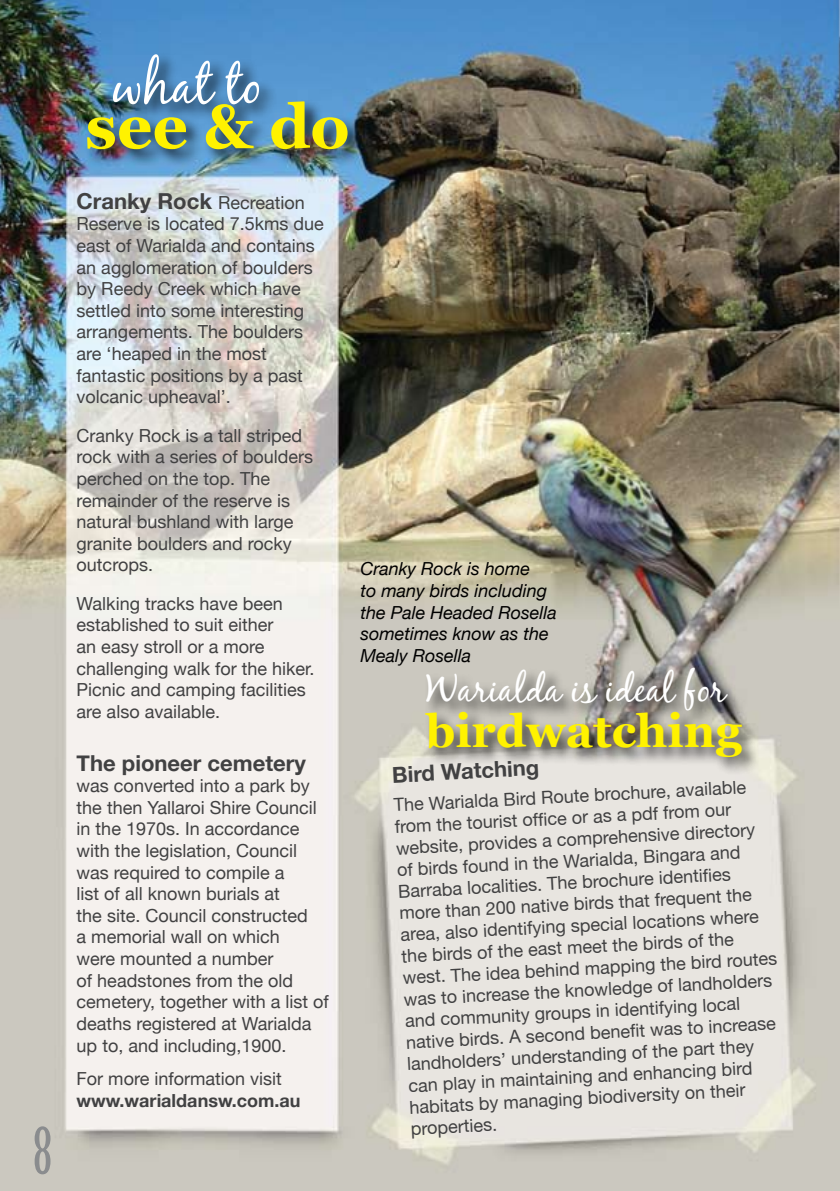
<style>
.page{position:relative;width:840px;height:1191px;background:#fff}
.page>*{position:absolute;margin:0;border:0;box-sizing:border-box;transform-origin:0 0}
.t1{font:64px "Birch Std";color:#8a8c8e}
.t2{font:700 62px "Georgia";color:#fff200}
.t3{font:54px "Black Jack";color:#fff}
.t4{font:700 46px "Georgia";color:#fff200}
.t5{font:38px "Black Jack";color:#fff}
.t6{font:700 22px "Helvetica Neue";color:#414142}
.t7{font:18px/21.6px "Helvetica Neue";color:#414142}
.t8{font:italic 18px/21.6px "Helvetica Neue";color:#000}
.t9{font:700 18px "Helvetica Neue";color:#414142}
.s1{font-weight:400;font-size:18px}
</style>
<div class="page">
<img style="left:0;top:0;width:839px;height:1191px">
<div style="left:84px;top:51px;width:281px;height:116px;background:#000;opacity:.75"></div>
<div style="left:421px;top:664px;width:337px;height:111px;background:#000;opacity:.75"></div>
<h1 class="t1" style="left:33px;top:1115px;width:21px">8</h1>
<h3 class="t3" style="left:112px;top:52px;width:152px">what to</h3>
<h2 class="t2" style="left:85px;top:87px;width:266px">see &amp; do</h2>
<p class="t6" style="left:77px;top:187px;width:230px">Cranky Rock <span class="s1">Recreation</span></p>
<p class="t7" style="left:77px;top:213px;width:249px">Reserve is located 7.5kms due east of Warialda and contains an agglomeration of boulders by Reedy Creek which have settled into some interesting arrangements. The boulders are ‘heaped in the most fantastic positions by a past volcanic upheaval’.</p>
<p class="t7" style="left:77px;top:424px;width:238px">Cranky Rock is a tall striped rock with a series of boulders perched on the top. The remainder of the reserve is natural bushland with large granite boulders and rocky outcrops.</p>
<p class="t7" style="left:77px;top:592px;width:239px">Walking tracks have been established to suit either<br>an easy stroll or a more challenging walk for the hiker.<br>Picnic and camping facilities are also available.</p>
<p class="t6" style="left:77px;top:749px;width:231px">The pioneer cemetery</p>
<p class="t7" style="left:77px;top:775px;width:254px">was converted into a park by the then Yallaroi Shire Council in the 1970s. In accordance with the legislation, Council was required to compile a<br>list of all known burials at<br>the site. Council constructed<br>a memorial wall on which<br>were mounted a number<br>of headstones from the old cemetery, together with a list of deaths registered at Warialda up to, and including,1900.</p>
<p class="t7" style="left:77px;top:1067px;width:207px">For more information visit</p>
<p class="t9" style="left:77px;top:1089px;width:225px">www.warialdansw.com.au</p>
<p class="t8" style="left:360px;top:558px;width:198px">Cranky Rock is home<br>to many birds including the Pale Headed Rosella sometimes know as the<br>Mealy Rosella</p>
<h3 class="t5" style="left:425px;top:665px;width:301px">Warialda is ideal for</h3>
<h3 class="t4" style="left:425px;top:701px;width:318px">birdwatching</h3>
<p class="t6" style="left:391px;top:761px;width:149px;rotate:-3deg">Bird Watching</p>
<p class="t7" style="left:393px;top:794px;width:376px;rotate:-3deg">The Warialda Bird Route brochure, available from the tourist offi ce or as a pdf from our website, provides a comprehensive directory of birds found in the Warialda, Bingara and Barraba localities. The brochure identifi es more than 200 native birds that frequent the area, also identifying special locations where the birds of the east meet the birds of the west. The idea behind mapping the bird routes was to increase the knowledge of landholders and community groups in identifying local native birds. A second benefi t was to increase landholders’ understanding of the part they can play in maintaining and enhancing bird habitats by managing biodiversity on their properties.</p>
</div>
